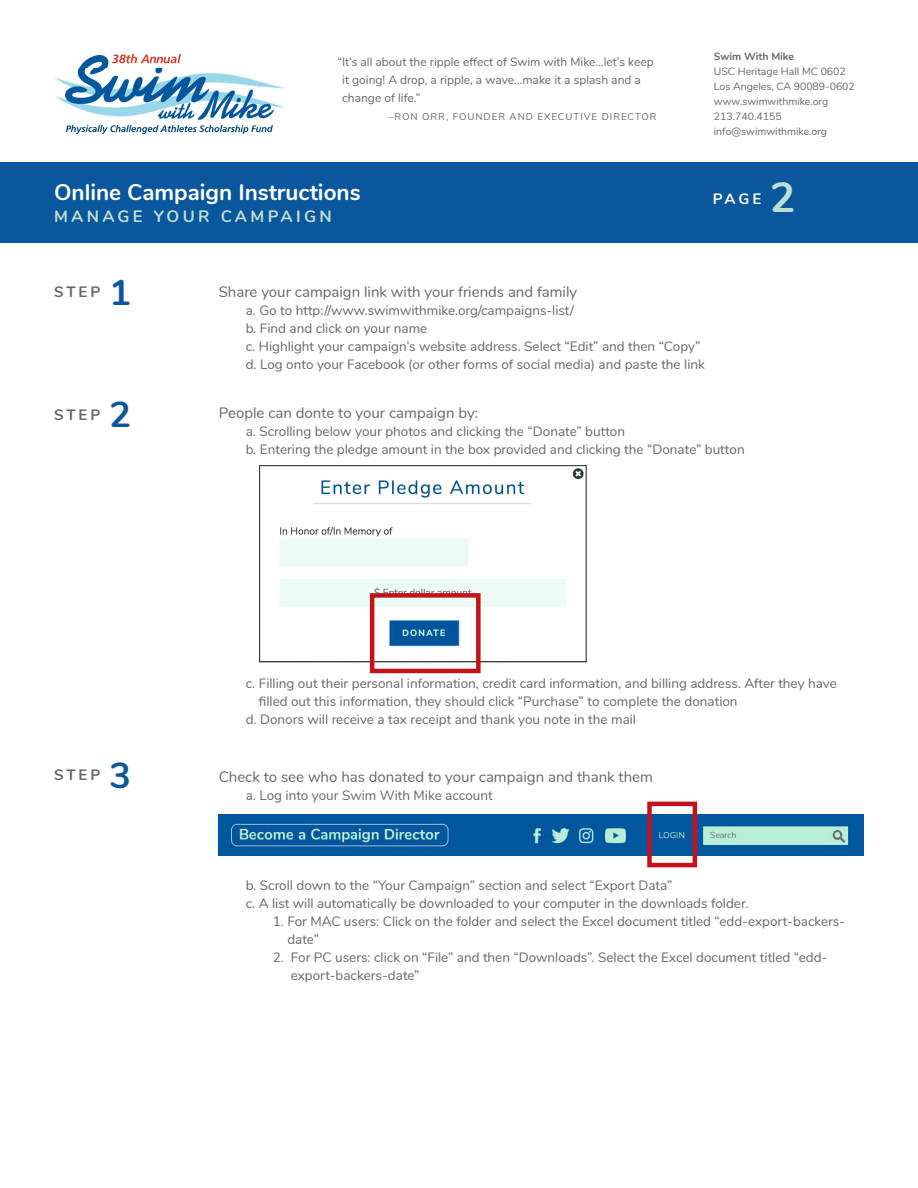
<style>
.page{position:relative;width:918px;height:1188px;background:#fff}
.page>*{position:absolute;margin:0;border:0;box-sizing:border-box;transform-origin:0 0}
.t1{font:700 42px "Nunito";color:#bde1d1}
.t2{font:700 36px "Nunito";color:#0b579d}
.t3{font:700 22.5px "Nunito";color:#fff}
.t4{font:700 16.5px "Nunito";letter-spacing:.2em;color:#bde1d1}
.t5{font:15px "Nunito";color:#656666}
.t6{font:700 15px "Nunito";letter-spacing:.2em;color:#656666}
.t7{font:700 15px "Nunito";color:#fff}
.t8{font:13.5px/18px "Nunito";color:#656666}
.t9{font:12px/18px "Nunito";color:#656666}
.t10{font:10.5px/15px "Nunito";color:#656666}
.t11{font:9.75px "Nunito";letter-spacing:.1em;color:#656666}
.s1{font-weight:700}
</style>
<div class="page">
<div style="left:0;top:163px;width:918px;height:80px;background:#0b579d"></div>
<img style="left:54px;top:77px;width:231px;height:31px">
<img style="left:65px;top:56px;width:210px;height:64px">
<svg style="left:112px;top:54px;width:69px;height:9px"></svg>
<svg style="left:66px;top:125px;width:207px;height:9px"></svg>
<img style="left:279px;top:468px;width:305px;height:192px">
<div style="left:259px;top:465px;width:327px;height:197px;border:1px solid #231f20"></div>
<img style="left:219px;top:814px;width:645px;height:42px">
<div style="left:647px;top:802px;width:50px;height:65px;border:4px solid #c4121a"></div>
<div style="left:370px;top:593px;width:111px;height:80px;border:4px solid #c4121a"></div>
<p class="t9" style="left:342px;top:52px;width:313px;text-indent:-5px">“It’s all about the ripple effect of Swim with Mike…let’s keep it going! A drop, a ripple, a wave…make it a splash and a change of life.”</p>
<p class="t11" style="left:389px;top:110px;width:269px">–RON ORR, FOUNDER AND EXECUTIVE DIRECTOR</p>
<p class="t3" style="left:54px;top:175px;width:308px">Online Campaign Instructions</p>
<p class="t4" style="left:54px;top:204px;width:279px">MANAGE YOUR CAMPAIGN</p>
<p class="t10" style="left:714px;top:49px;width:143px"><span class="s1">Swim With Mike<br></span>USC Heritage Hall MC 0602<br>Los Angeles, CA 90089-0602</p>
<p class="t10" style="left:714px;top:94px;width:116px">www.swimwithmike.org<br>213.740.4155 info@swimwithmike.org</p>
<p class="t7" style="left:713px;top:188px;width:50px">PAGE</p>
<p class="t1" style="left:770px;top:166px;width:27px">2</p>
<p class="t6" style="left:54px;top:281px;width:48px">STEP</p>
<p class="t2" style="left:109px;top:266px;width:23px">1</p>
<p class="t6" style="left:54px;top:403px;width:48px">STEP</p>
<p class="t2" style="left:109px;top:388px;width:23px">2</p>
<p class="t6" style="left:54px;top:764px;width:48px">STEP</p>
<p class="t2" style="left:109px;top:749px;width:23px">3</p>
<p class="t5" style="left:219px;top:281px;width:360px">Share your campaign link with your friends and family</p>
<p class="t8" style="left:246px;top:301px;width:330px">a. Go to http://www.swimwithmike.org/campaigns-list/</p>
<p class="t8" style="left:246px;top:319px;width:183px">b. Find and click on your name</p>
<p class="t8" style="left:246px;top:337px;width:456px">c. Highlight your campaign’s website address. Select “Edit” and then “Copy”</p>
<p class="t8" style="left:246px;top:355px;width:461px">d. Log onto your Facebook (or other forms of social media) and paste the link</p>
<p class="t5" style="left:219px;top:402px;width:261px">People can donte to your campaign by:</p>
<p class="t8" style="left:246px;top:422px;width:381px">a. Scrolling below your photos and clicking the “Donate” button</p>
<p class="t8" style="left:246px;top:440px;width:501px">b. Entering the pledge amount in the box provided and clicking the “Donate” button</p>
<p class="t8" style="left:259px;top:674px;width:580px;text-indent:-13px">c. Filling out their personal information, credit card information, and billing address. After they have filled out this information, they should click “Purchase” to complete the donation</p>
<p class="t8" style="left:246px;top:710px;width:392px">d. Donors will receive a tax receipt and thank you note in the mail</p>
<p class="t5" style="left:219px;top:765px;width:436px">Check to see who has donated to your campaign and thank them</p>
<p class="t8" style="left:246px;top:785px;width:249px">a. Log into your Swim With Mike account</p>
<p class="t8" style="left:246px;top:875px;width:428px">b. Scroll down to the “Your Campaign” section and select “Export Data”</p>
<p class="t8" style="left:246px;top:893px;width:504px">c. A list will automatically be downloaded to your computer in the downloads folder.</p>
<p class="t8" style="left:287px;top:911px;width:559px;text-indent:-15px">1. For MAC users: Click on the folder and select the Excel document titled “edd-export-backers&shy;date”</p>
<p class="t8" style="left:291px;top:947px;width:538px;text-indent:-18px">2. For PC users: click on “File” and then “Downloads”. Select the Excel document titled “edd&shy;export-backers-date”</p>
</div>
